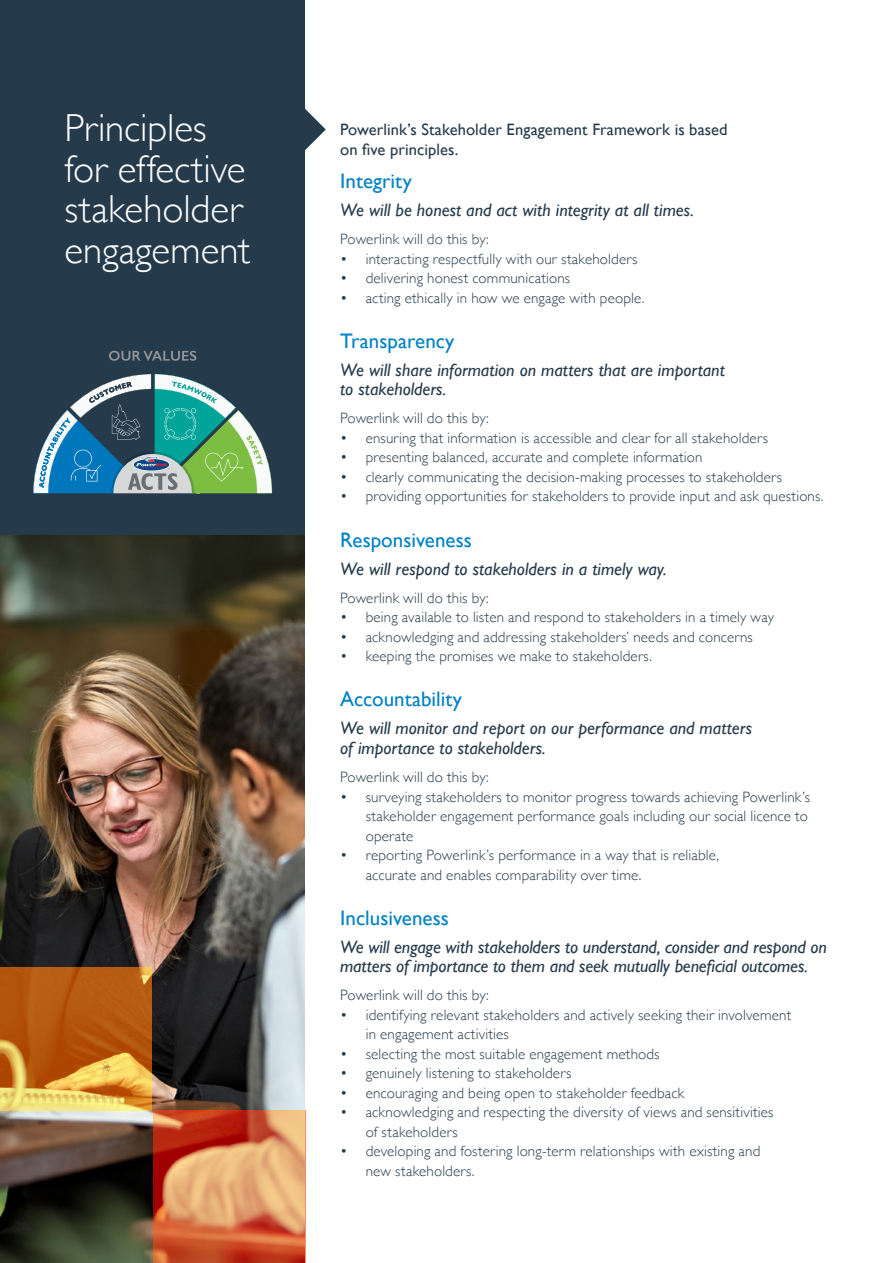
<style>
.page{position:relative;width:893px;height:1263px;background:#fff}
.page>*{position:absolute;margin:0;border:0;box-sizing:border-box;transform-origin:0 0}
.Heading_h1{font:300 39px/40.5px "Gill Sans";color:#fff}
.sub_head_with_highli{font:21px "Gill Sans";color:#0082c5}
.body_text{font:italic 18px/19.5px "Gill Sans";color:#253b4c}
.sub_head_with_highli-2{font:16.5px/19.5px "Gill Sans";letter-spacing:.005em;color:#253b4c}
.body_text-2{font:300 15px/19.5px "Gill Sans";letter-spacing:.01em;color:#253b4c}
</style>
<div class="page">
<div style="left:0;top:0;width:305px;height:583px;background:#253b4c"></div>
<img style="left:0;top:536px;width:305px;height:727px">
<svg style="left:305px;top:108px;width:21px;height:42px"></svg>
<svg style="left:0;top:967px;width:151px;height:144px;background:#c47726"></svg>
<svg style="left:153px;top:1111px;width:152px;height:152px;background:#d5794e"></svg>
<svg style="left:109px;top:351px;width:87px;height:10px"></svg>
<svg style="left:33px;top:374px;width:239px;height:119px"></svg>
<p class="Heading_h1" style="left:64px;top:107px;width:188px">Principles for effective stakeholder engagement</p>
<p class="sub_head_with_highli-2" style="left:340px;top:120px;width:389px">Powerlink’s Stakeholder Engagement Framework is based on five principles.</p>
<p class="sub_head_with_highli" style="left:340px;top:169px;width:73px">Integrity</p>
<p class="body_text" style="left:340px;top:200px;width:355px">We will be honest and act with integrity at all times.</p>
<p class="body_text-2" style="left:340px;top:229px;width:150px">Powerlink will do this by:</p>
<p class="body_text-2" style="left:340px;top:248px;width:299px">• interacting respectfully with our stakeholders</p>
<p class="body_text-2" style="left:340px;top:268px;width:232px">• delivering honest communications</p>
<p class="body_text-2" style="left:340px;top:287px;width:306px">• acting ethically in how we engage with people.</p>
<p class="sub_head_with_highli" style="left:340px;top:328px;width:116px">Transparency</p>
<p class="body_text" style="left:340px;top:360px;width:386px">We will share information on matters that are important to stakeholders.</p>
<p class="body_text-2" style="left:340px;top:408px;width:150px">Powerlink will do this by:</p>
<p class="body_text-2" style="left:340px;top:427px;width:429px">• ensuring that information is accessible and clear for all stakeholders</p>
<p class="body_text-2" style="left:340px;top:447px;width:364px">• presenting balanced, accurate and complete information</p>
<p class="body_text-2" style="left:340px;top:466px;width:443px">• clearly communicating the decision-making processes to stakeholders</p>
<p class="body_text-2" style="left:340px;top:486px;width:485px">• providing opportunities for stakeholders to provide input and ask questions.</p>
<p class="sub_head_with_highli" style="left:340px;top:527px;width:133px">Responsiveness</p>
<p class="body_text" style="left:340px;top:559px;width:328px">We will respond to stakeholders in a timely way.</p>
<p class="body_text-2" style="left:340px;top:587px;width:150px">Powerlink will do this by:</p>
<p class="body_text-2" style="left:340px;top:607px;width:435px">• being available to listen and respond to stakeholders in a timely way</p>
<p class="body_text-2" style="left:340px;top:626px;width:414px">• acknowledging and addressing stakeholders’ needs and concerns</p>
<p class="body_text-2" style="left:340px;top:646px;width:313px">• keeping the promises we make to stakeholders.</p>
<p class="sub_head_with_highli" style="left:340px;top:687px;width:123px">Accountability</p>
<p class="body_text" style="left:340px;top:719px;width:413px">We will monitor and report on our performance and matters of importance to stakeholders.</p>
<p class="body_text-2" style="left:340px;top:767px;width:150px">Powerlink will do this by:</p>
<p class="body_text-2" style="left:366px;top:786px;width:446px;text-indent:-26px">• surveying stakeholders to monitor progress towards achieving Powerlink’s stakeholder engagement performance goals including our social licence to operate</p>
<p class="body_text-2" style="left:366px;top:845px;width:355px;text-indent:-26px">• reporting Powerlink’s performance in a way that is reliable, accurate and enables comparability over time.</p>
<p class="sub_head_with_highli" style="left:340px;top:905px;width:110px">Inclusiveness</p>
<p class="body_text" style="left:340px;top:937px;width:488px">We will engage with stakeholders to understand, consider and respond on matters of importance to them and seek mutually beneficial outcomes.</p>
<p class="body_text-2" style="left:340px;top:985px;width:150px">Powerlink will do this by:</p>
<p class="body_text-2" style="left:366px;top:1004px;width:427px;text-indent:-26px">• identifying relevant stakeholders and actively seeking their involvement in engagement activities</p>
<p class="body_text-2" style="left:340px;top:1043px;width:321px">• selecting the most suitable engagement methods</p>
<p class="body_text-2" style="left:340px;top:1063px;width:233px">• genuinely listening to stakeholders</p>
<p class="body_text-2" style="left:340px;top:1082px;width:345px">• encouraging and being open to stakeholder feedback</p>
<p class="body_text-2" style="left:366px;top:1102px;width:409px;text-indent:-26px">• acknowledging and respecting the diversity of views and sensitivities of stakeholders</p>
<p class="body_text-2" style="left:366px;top:1141px;width:396px;text-indent:-26px">• developing and fostering long-term relationships with existing and new stakeholders.</p>
</div>
